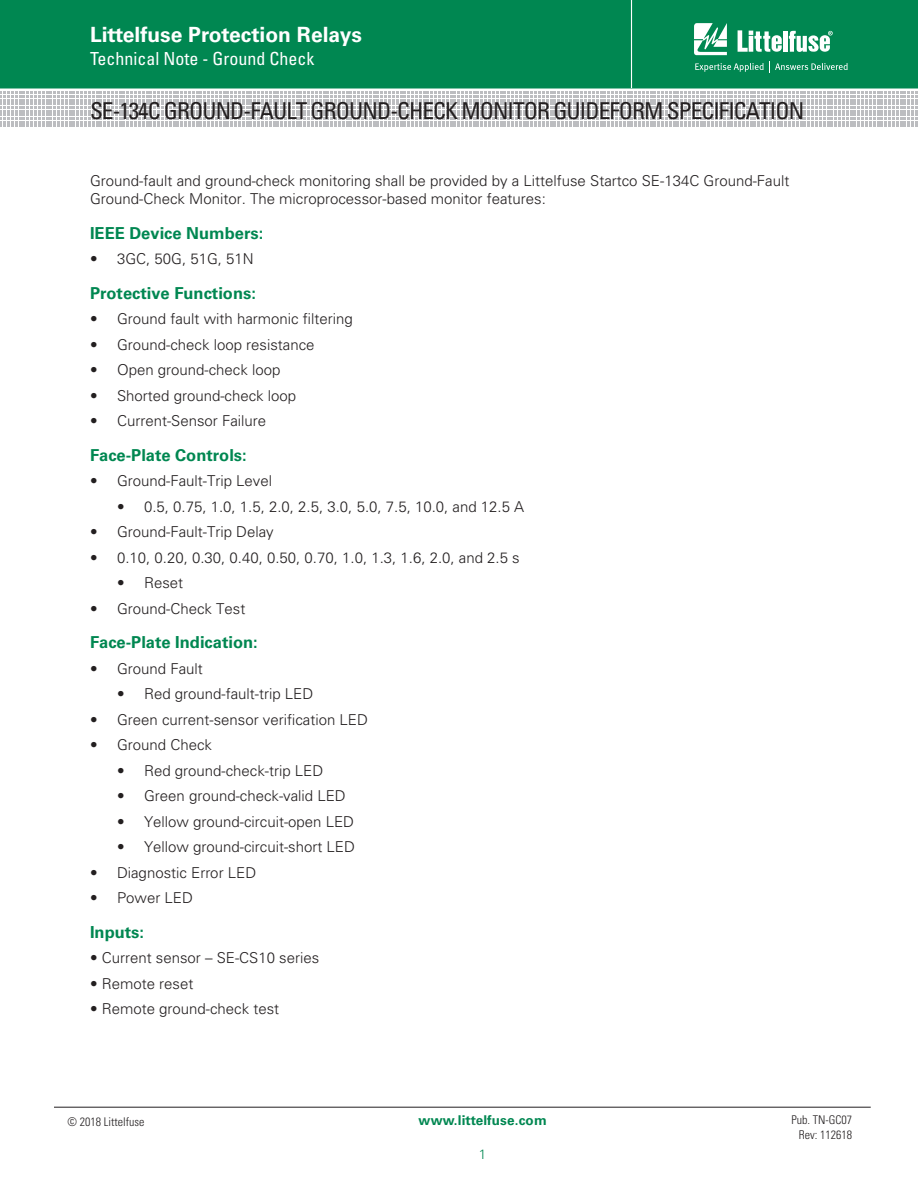
<style>
.page{position:relative;width:918px;height:1188px;background:#fff}
.page>*{position:absolute;margin:0;border:0;box-sizing:border-box;transform-origin:0 0}
.SubTitleTOC{font:condensed 23.25px "Univers LT Std";letter-spacing:-.04em;color:#231f20}
.t1{font:700 21px "Univers LT Std";color:#fff}
.t2{font:condensed 18px "Univers LT Std";color:#fff}
.SubTitleTOC-2{font:700 16.5px "Univers LT Std";color:#008751}
.SubTitleTOC-3{font:300 15px/18px "Univers LT Std";color:#231f20}
.t3{font:700 13.5px "Univers LT Std";letter-spacing:.01em;color:#008751}
.t4{font:300 13.5px "Univers LT Std";color:#008751}
.t5{font:300 condensed 12px/14.4px "Univers LT Std";color:#231f20;text-align:right}
</style>
<div class="page">
<div style="left:0;top:0;width:918px;height:88px;background:#008751"></div>
<hr style="left:631px;top:0;width:1px;height:88px;background:#fff">
<hr style="left:54px;top:1107px;width:817px;height:1px;background:#231f20">
<svg style="left:0;top:92px;width:918px;height:35px"></svg>
<svg style="left:694px;top:23px;width:33px;height:32px"></svg>
<hr style="left:783px;top:31px;width:4px;height:21px;background:#fff">
<svg style="left:789px;top:31px;width:44px;height:21px"></svg>
<svg style="left:738px;top:30px;width:44px;height:22px"></svg>
<svg style="left:695px;top:61px;width:153px;height:12px;background:#2a9a6e"></svg>
<h2 class="t1" style="left:90px;top:22px;width:273px">Littelfuse Protection Relays</h2>
<p class="t2" style="left:90px;top:47px;width:226px">Technical Note - Ground Check</p>
<p class="SubTitleTOC" style="left:90px;top:96px;width:716px">SE-134C GROUND-FAULT GROUND-CHECK MONITOR GUIDEFORM SPECIFICATION</p>
<p class="SubTitleTOC-3" style="left:90px;top:172px;width:701px">Ground-fault and ground-check monitoring shall be provided by a Littelfuse Startco SE-134C Ground-Fault<br>Ground-Check Monitor. The microprocessor-based monitor features:</p>
<p class="SubTitleTOC-2" style="left:90px;top:223px;width:175px">IEEE Device Numbers:</p>
<p class="SubTitleTOC-3" style="left:90px;top:250px;width:165px">• 3GC, 50G, 51G, 51N</p>
<p class="SubTitleTOC-2" style="left:90px;top:283px;width:167px">Protective Functions:</p>
<p class="SubTitleTOC-3" style="left:90px;top:310px;width:264px">• Ground fault with harmonic filtering</p>
<p class="SubTitleTOC-3" style="left:90px;top:336px;width:226px">• Ground-check loop resistance</p>
<p class="SubTitleTOC-3" style="left:90px;top:361px;width:192px">• Open ground-check loop</p>
<p class="SubTitleTOC-3" style="left:90px;top:387px;width:208px">• Shorted ground-check loop</p>
<p class="SubTitleTOC-3" style="left:90px;top:412px;width:178px">• Current-Sensor Failure</p>
<p class="SubTitleTOC-2" style="left:90px;top:445px;width:158px">Face-Plate Controls:</p>
<p class="SubTitleTOC-3" style="left:90px;top:472px;width:184px">• Ground-Fault-Trip Level</p>
<p class="SubTitleTOC-3" style="left:117px;top:498px;width:409px">• 0.5, 0.75, 1.0, 1.5, 2.0, 2.5, 3.0, 5.0, 7.5, 10.0, and 12.5 A</p>
<p class="SubTitleTOC-3" style="left:90px;top:523px;width:185px">• Ground-Fault-Trip Delay</p>
<p class="SubTitleTOC-3" style="left:90px;top:549px;width:431px">• 0.10, 0.20, 0.30, 0.40, 0.50, 0.70, 1.0, 1.3, 1.6, 2.0, and 2.5 s</p>
<p class="SubTitleTOC-3" style="left:117px;top:574px;width:68px">• Reset</p>
<p class="SubTitleTOC-3" style="left:90px;top:600px;width:157px">• Ground-Check Test</p>
<p class="SubTitleTOC-2" style="left:90px;top:633px;width:169px">Face-Plate Indication:</p>
<p class="SubTitleTOC-3" style="left:90px;top:660px;width:114px">• Ground Fault</p>
<p class="SubTitleTOC-3" style="left:117px;top:685px;width:198px">• Red ground-fault-trip LED</p>
<p class="SubTitleTOC-3" style="left:90px;top:711px;width:279px">• Green current-sensor verification LED</p>
<p class="SubTitleTOC-3" style="left:90px;top:736px;width:124px">• Ground Check</p>
<p class="SubTitleTOC-3" style="left:117px;top:762px;width:208px">• Red ground-check-trip LED</p>
<p class="SubTitleTOC-3" style="left:117px;top:787px;width:230px">• Green ground-check-valid LED</p>
<p class="SubTitleTOC-3" style="left:117px;top:813px;width:239px">• Yellow ground-circuit-open LED</p>
<p class="SubTitleTOC-3" style="left:117px;top:838px;width:239px">• Yellow ground-circuit-short LED</p>
<p class="SubTitleTOC-3" style="left:90px;top:864px;width:168px">• Diagnostic Error LED</p>
<p class="SubTitleTOC-3" style="left:90px;top:889px;width:104px">• Power LED</p>
<p class="SubTitleTOC-2" style="left:90px;top:922px;width:56px">Inputs:</p>
<p class="SubTitleTOC-3" style="left:90px;top:949px;width:231px">• Current sensor – SE-CS10 series</p>
<p class="SubTitleTOC-3" style="left:90px;top:975px;width:105px">• Remote reset</p>
<p class="SubTitleTOC-3" style="left:90px;top:1000px;width:191px">• Remote ground-check test</p>
<p class="t5" style="left:68px;top:1114px;width:78px">© 2018 Littelfuse</p>
<p class="t3" style="left:419px;top:1113px;width:130px">www.littelfuse.com</p>
<p class="t5" style="left:791px;top:1113px;width:62px">Pub. TN-GC07<br>Rev: 112618</p>
<p class="t4" style="left:479px;top:1146px;width:9px">1</p>
</div>
